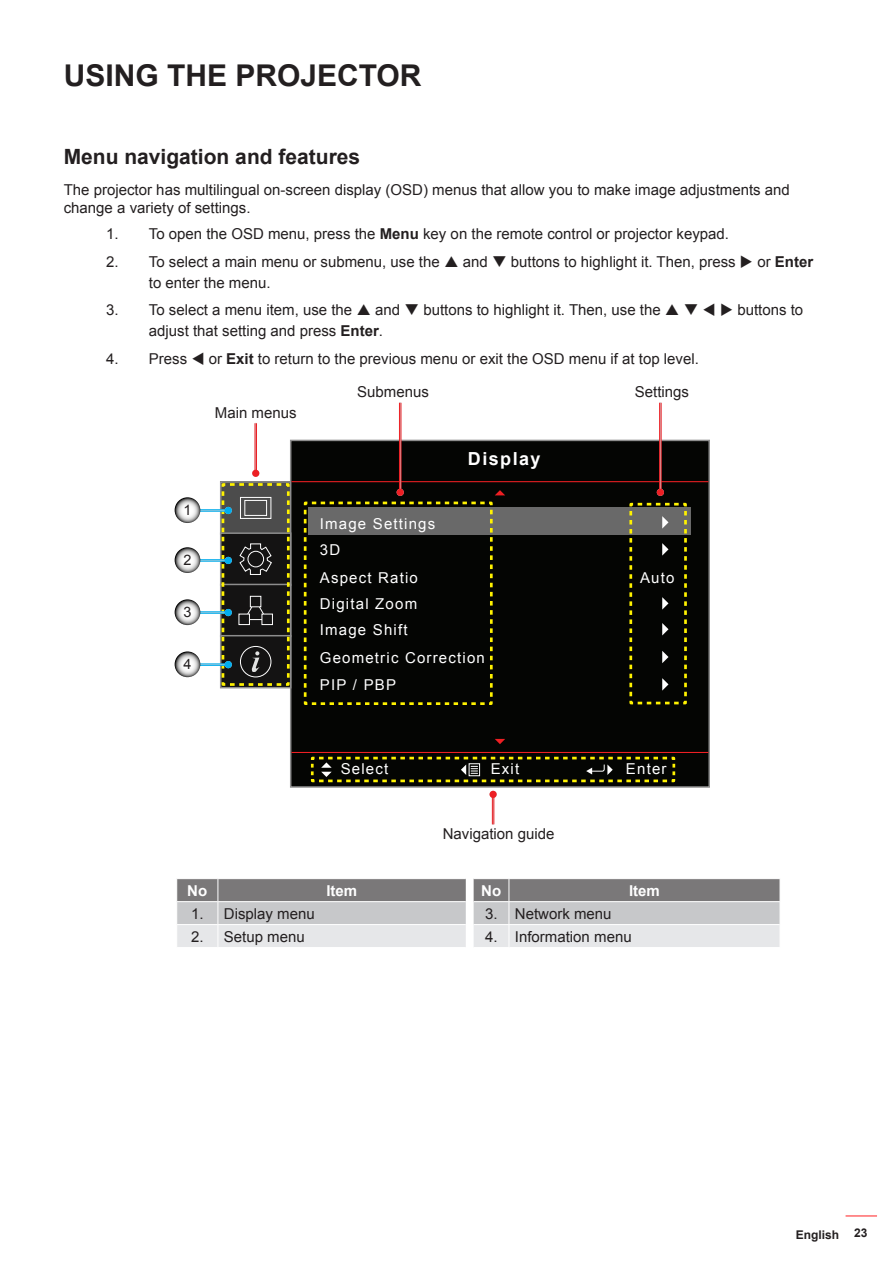
<style>
.page{position:relative;width:893px;height:1263px;background:#fff}
.page>*{position:absolute;margin:0;border:0;box-sizing:border-box;transform-origin:0 0}
.t1{font:700 30px "Arial";color:#231f20}
.t2{font:700 21px "Arial";color:#231f20}
.t3{font:700 18px "Arial";letter-spacing:.08em;color:#fff}
.t4{font:15px/18px "Arial";color:#231f20}
.t5{font:15px/26.8px "Arial";letter-spacing:.08em;color:#fff}
.t6{font:700 15px "Arial";color:#fff}
.t7{font:14.4px "Arial";color:#231f20}
.t8{font:700 12px "Arial";color:#231f20}
.s1{font-weight:700}
</style>
<div class="page">
<hr style="left:845px;top:1215px;width:32px;height:1px;background:#ff1f20">
<div style="left:291px;top:440px;width:418px;height:347px;background:#040503"></div>
<div style="left:290px;top:440px;width:420px;height:348px;border:2px solid #8d8d8d"></div>
<hr style="left:291px;top:481px;width:417px;height:1px;background:#ee1f23">
<hr style="left:291px;top:752px;width:417px;height:1px;background:#ee1f23">
<div style="left:309px;top:508px;width:382px;height:27px;background:#696969"></div>
<svg style="left:495px;top:739px;width:10px;height:5px"></svg>
<svg style="left:303px;top:490px;width:202px;height:215px"></svg>
<svg style="left:628px;top:502px;width:60px;height:203px"></svg>
<svg style="left:220px;top:482px;width:71px;height:205px;background:#3d3b30"></svg>
<svg style="left:310px;top:756px;width:366px;height:27px"></svg>
<hr style="left:399px;top:403px;width:2px;height:89px;background:#d1d2d4">
<hr style="left:399px;top:403px;width:1px;height:89px;background:#ed1f24">
<hr style="left:401px;top:403px;width:1px;height:89px;background:#ed1f24">
<div style="left:397px;top:489px;width:7px;height:7px;background:#ed1f24;border-radius:50%"></div>
<hr style="left:659px;top:403px;width:2px;height:89px;background:#d1d2d4">
<hr style="left:659px;top:403px;width:1px;height:89px;background:#ed1f24">
<hr style="left:661px;top:403px;width:1px;height:89px;background:#ed1f24">
<div style="left:657px;top:489px;width:7px;height:7px;background:#ed1f24;border-radius:50%"></div>
<hr style="left:255px;top:424px;width:1px;height:49px;background:#ed1f24">
<hr style="left:256px;top:424px;width:1px;height:49px;background:#ed1f24">
<div style="left:252px;top:470px;width:7px;height:7px;background:#ed1f24;border-radius:50%"></div>
<hr style="left:492px;top:794px;width:2px;height:30px;background:#d1d2d4">
<hr style="left:494px;top:794px;width:1px;height:30px;background:#ed1f24">
<hr style="left:492px;top:794px;width:1px;height:30px;background:#ed1f24">
<div style="left:489px;top:791px;width:8px;height:7px;background:#ed1f24;border-radius:50%"></div>
<hr style="left:198px;top:510px;width:30px;height:1px;background:#d1d2d4">
<hr style="left:198px;top:511px;width:30px;height:1px;background:#00aeef">
<hr style="left:198px;top:509px;width:30px;height:1px;background:#00aeef">
<div style="left:225px;top:507px;width:7px;height:7px;background:#00aeef;border-radius:50%"></div>
<svg style="left:175px;top:497px;width:25px;height:26px"></svg>
<hr style="left:198px;top:559px;width:30px;height:2px;background:#d1d2d4">
<hr style="left:198px;top:561px;width:30px;height:1px;background:#00aeef">
<hr style="left:198px;top:559px;width:30px;height:1px;background:#00aeef">
<div style="left:225px;top:557px;width:7px;height:7px;background:#00aeef;border-radius:50%"></div>
<svg style="left:175px;top:547px;width:25px;height:26px"></svg>
<hr style="left:198px;top:612px;width:30px;height:1px;background:#d1d2d4">
<hr style="left:198px;top:613px;width:30px;height:1px;background:#00aeef">
<hr style="left:198px;top:611px;width:30px;height:1px;background:#00aeef">
<div style="left:225px;top:609px;width:7px;height:7px;background:#00aeef;border-radius:50%"></div>
<svg style="left:175px;top:599px;width:25px;height:26px"></svg>
<hr style="left:198px;top:665px;width:30px;height:1px;background:#00aeef">
<hr style="left:198px;top:664px;width:30px;height:1px;background:#00aeef">
<div style="left:225px;top:661px;width:7px;height:7px;background:#00aeef;border-radius:50%"></div>
<svg style="left:175px;top:651px;width:25px;height:26px"></svg>
<svg style="left:177px;top:879px;width:603px;height:68px;background:#bababb"></svg>
<hr style="left:176px;top:901px;width:42px;height:1px;background:#fff">
<hr style="left:218px;top:901px;width:248px;height:1px;background:#fff">
<hr style="left:474px;top:901px;width:35px;height:1px;background:#fff">
<hr style="left:509px;top:901px;width:271px;height:1px;background:#fff">
<h1 class="t1" style="left:64px;top:55px;width:359px">USING THE PROJECTOR</h1>
<h2 class="t2" style="left:64px;top:143px;width:298px">Menu navigation and features</h2>
<p class="t4" style="left:64px;top:181px;width:728px">The projector has multilingual on-screen display (OSD) menus that allow you to make image adjustments and change a variety of settings.</p>
<p class="t4" style="left:106px;top:225px;width:624px">1. To open the OSD menu, press the <span class="s1">Menu</span> key on the remote control or projector keypad.</p>
<p class="t4" style="left:106px;top:253px;width:335px">2. To select a main menu or submenu, use the</p>
<p class="t4" style="left:463px;top:253px;width:352px">and ❑ buttons to highlight it. Then, press ◆ or <span class="s1">Enter</span></p>
<p class="t4" style="left:149px;top:274px;width:123px">to enter the menu.</p>
<p class="t4" style="left:106px;top:301px;width:247px">3. To select a menu item, use the</p>
<p class="t4" style="left:375px;top:301px;width:287px">and ❑ buttons to highlight it. Then, use the</p>
<p class="t4" style="left:684px;top:301px;width:121px">❑ ▼ ◆ buttons to</p>
<p class="t4" style="left:149px;top:322px;width:236px">adjust that setting and press <span class="s1">Enter</span>.</p>
<p class="t4" style="left:106px;top:349px;width:594px">4. Press ▼ or <span class="s1">Exit</span> to return to the previous menu or exit the OSD menu if at top level.</p>
<p class="t7" style="left:183px;top:500px;width:10px">1</p>
<p class="t7" style="left:183px;top:550px;width:10px">2</p>
<p class="t7" style="left:183px;top:602px;width:10px">3</p>
<p class="t7" style="left:183px;top:655px;width:10px">4</p>
<p class="t4" style="left:215px;top:404px;width:83px">Main menus</p>
<p class="t4" style="left:357px;top:382px;width:73px">Submenus</p>
<p class="t4" style="left:635px;top:382px;width:56px">Settings</p>
<p class="t3" style="left:468px;top:447px;width:74px">Display</p>
<p class="t5" style="left:320px;top:510px;width:167px">Image Settings<br>3D<br>Aspect Ratio<br>Digital Zoom<br>Image Shift<br>Geometric Correction<br>PIP / PBP</p>
<p class="t5" style="left:640px;top:564px;width:36px">Auto</p>
<p class="t5" style="left:341px;top:756px;width:49px">Select</p>
<p class="t5" style="left:491px;top:756px;width:30px">Exit</p>
<p class="t5" style="left:626px;top:756px;width:42px">Enter</p>
<p class="t4" style="left:443px;top:824px;width:113px">Navigation guide</p>
<p class="t6" style="left:187px;top:880px;width:21px">No</p>
<p class="t6" style="left:326px;top:880px;width:32px">Item</p>
<p class="t6" style="left:481px;top:880px;width:21px">No</p>
<p class="t6" style="left:629px;top:880px;width:32px">Item</p>
<p class="t4" style="left:191px;top:904px;width:125px">1. Display menu</p>
<p class="t4" style="left:485px;top:904px;width:128px">3. Network menu</p>
<p class="t4" style="left:191px;top:927px;width:115px">2. Setup menu</p>
<p class="t4" style="left:485px;top:927px;width:148px">4. Information menu</p>
<p class="t8" style="left:796px;top:1227px;width:45px">English</p>
<p class="t8" style="left:854px;top:1225px;width:15px">23</p>
</div>
